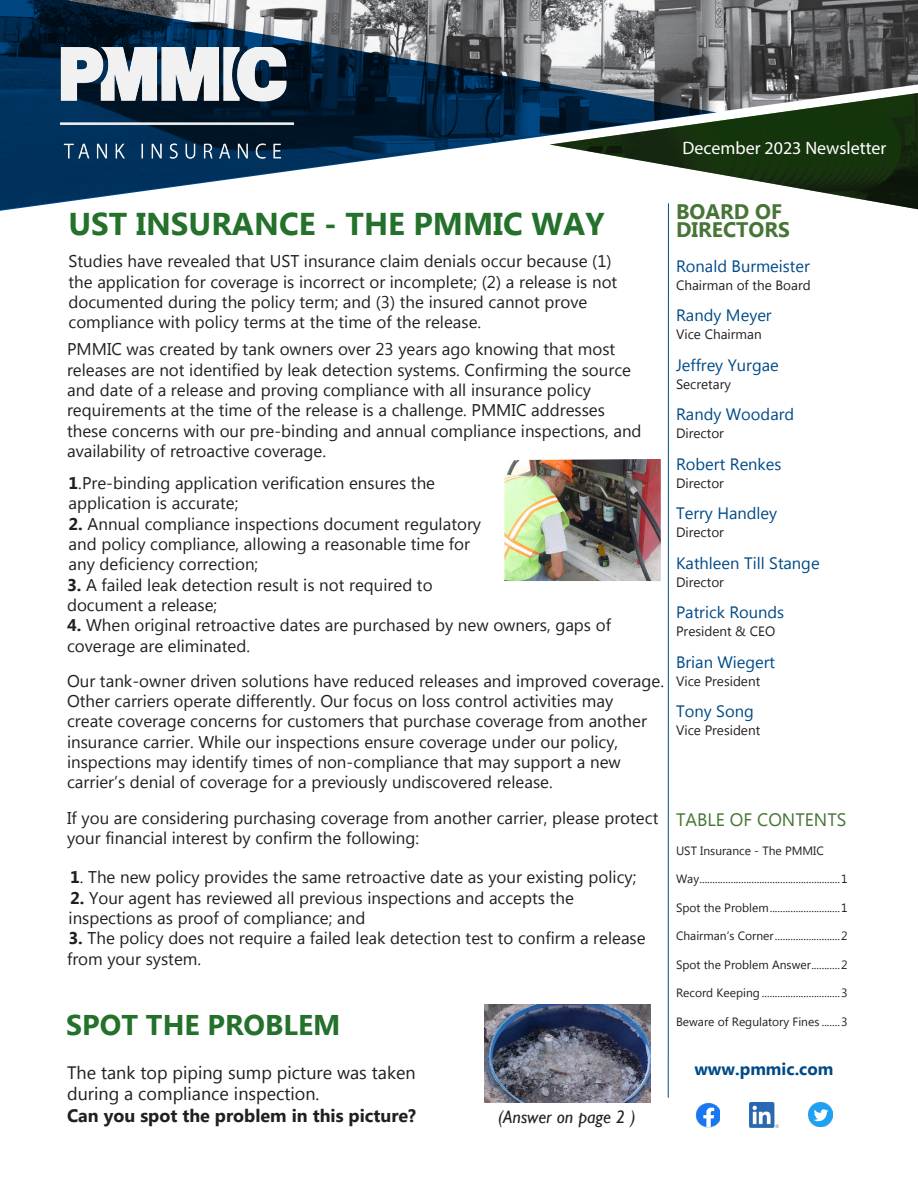
<style>
.page{position:relative;width:918px;height:1188px;background:#fff}
.page>*{position:absolute;margin:0;border:0;box-sizing:border-box;transform-origin:0 0}
.t1{font:700 31.5px "Microsoft New Tai Lue";color:#23712a}
.t2{font:700 28.5px "Microsoft New Tai Lue";color:#23712a}
.t3{font:700 21px/18px "Microsoft New Tai Lue";color:#477537}
.t4{font:18px/21.6px "Microsoft New Tai Lue";color:#231f20}
.t5{font:700 18px "Microsoft New Tai Lue";color:#231f20}
.t6{font:18px "Myriad Pro";color:#fff}
.t7{font:18px "Microsoft New Tai Lue";color:#477537}
.t8{font:italic 18px "Gill Sans";color:#231f20}
.t9{font:700 17.1px "Microsoft New Tai Lue";color:#004a87}
.t10{font:16.95px/20.4px "Microsoft New Tai Lue";color:#231f20}
.t11{font:16.5px "Microsoft New Tai Lue";color:#004a87}
.t12{font:13.5px "Microsoft New Tai Lue";color:#231f20}
.t13{font:12px "Microsoft New Tai Lue";color:#231f20}
.s1{font-weight:700}
</style>
<div class="page">
<img style="left:717px;top:0;width:201px;height:91px">
<svg style="left:0;top:0;width:717px;height:213px"></svg>
<img style="left:550px;top:91px;width:368px;height:121px">
<img style="left:61px;top:48px;width:233px;height:115px">
<hr style="left:668px;top:203px;width:1px;height:895px;background:#004a87">
<img style="left:695px;top:1102px;width:25px;height:25px">
<img style="left:749px;top:1102px;width:30px;height:25px">
<img style="left:808px;top:1102px;width:25px;height:25px">
<img style="left:484px;top:1005px;width:167px;height:97px">
<img style="left:504px;top:459px;width:157px;height:122px">
<p class="t6" style="left:683px;top:136px;width:205px">December 2023 Newsletter</p>
<p class="t1" style="left:69px;top:206px;width:537px">UST INSURANCE - THE PMMIC WAY</p>
<p class="t10" style="left:69px;top:253px;width:550px">Studies have revealed that UST insurance claim denials occur because (1) the application for coverage is incorrect or incomplete; (2) a release is not documented during the policy term; and (3) the insured cannot prove compliance with policy terms at the time of the release.</p>
<p class="t10" style="left:67px;top:340px;width:576px">PMMIC was created by tank owners over 23 years ago knowing that most releases are not identified by leak detection systems. Confirming the source and date of a release and proving compliance with all insurance policy requirements at the time of the release is a challenge. PMMIC addresses these concerns with our pre-binding and annual compliance inspections, and availability of retroactive coverage.</p>
<p class="t10" style="left:69px;top:474px;width:368px"><span class="s1">1</span>.Pre-binding application verification ensures the application is accurate;</p>
<p class="t10" style="left:69px;top:515px;width:414px"><span class="s1">2.</span> Annual compliance inspections document regulatory and policy compliance, allowing a reasonable time for any deficiency correction;</p>
<p class="t10" style="left:67px;top:576px;width:367px"><span class="s1">3.</span> A failed leak detection result is not required to document a release;</p>
<p class="t10" style="left:67px;top:617px;width:545px"><span class="s1">4.</span> When original retroactive dates are purchased by new owners, gaps of coverage are eliminated.</p>
<p class="t10" style="left:67px;top:672px;width:599px">Our tank-owner driven solutions have reduced releases and improved coverage.<br>Other carriers operate differently. Our focus on loss control activities may<br>create coverage concerns for customers that purchase coverage from another insurance carrier. While our inspections ensure coverage under our policy, inspections may identify times of non-compliance that may support a new carrier’s denial of coverage for a previously undiscovered release.</p>
<p class="t10" style="left:67px;top:809px;width:593px">If you are considering purchasing coverage from another carrier, please protect your financial interest by confirm the following:</p>
<p class="t10" style="left:70px;top:869px;width:568px"><span class="s1">1</span>. The new policy provides the same retroactive date as your existing policy;</p>
<p class="t10" style="left:69px;top:889px;width:507px"><span class="s1">2.</span> Your agent has reviewed all previous inspections and accepts the inspections as proof of compliance; and</p>
<p class="t10" style="left:67px;top:930px;width:580px"><span class="s1">3.</span> The policy does not require a failed leak detection test to confirm a release from your system.</p>
<p class="t2" style="left:66px;top:1009px;width:276px">SPOT THE PROBLEM</p>
<p class="t4" style="left:67px;top:1063px;width:350px">The tank top piping sump picture was taken during a compliance inspection.</p>
<p class="t5" style="left:67px;top:1105px;width:351px">Can you spot the problem in this picture?</p>
<p class="t8" style="left:498px;top:1107px;width:139px">(Answer on page 2 )</p>
<p class="t3" style="left:676px;top:204px;width:115px">BOARD OF<br>DIRECTORS</p>
<p class="t11" style="left:676px;top:256px;width:135px">Ronald Burmeister</p>
<p class="t12" style="left:676px;top:277px;width:136px">Chairman of the Board</p>
<p class="t11" style="left:676px;top:306px;width:97px">Randy Meyer</p>
<p class="t12" style="left:676px;top:327px;width:87px">Vice Chairman</p>
<p class="t11" style="left:676px;top:355px;width:104px">Jeffrey Yurgae</p>
<p class="t12" style="left:676px;top:376px;width:56px">Secretary</p>
<p class="t11" style="left:676px;top:405px;width:120px">Randy Woodard</p>
<p class="t12" style="left:676px;top:426px;width:49px">Director</p>
<p class="t11" style="left:676px;top:454px;width:107px">Robert Renkes</p>
<p class="t12" style="left:676px;top:475px;width:49px">Director</p>
<p class="t11" style="left:676px;top:504px;width:103px">Terry Handley</p>
<p class="t12" style="left:676px;top:525px;width:49px">Director</p>
<p class="t11" style="left:676px;top:553px;width:145px">Kathleen Till Stange</p>
<p class="t12" style="left:676px;top:574px;width:49px">Director</p>
<p class="t11" style="left:676px;top:603px;width:110px">Patrick Rounds</p>
<p class="t12" style="left:676px;top:624px;width:101px">President &amp; CEO</p>
<p class="t11" style="left:676px;top:652px;width:101px">Brian Wiegert</p>
<p class="t12" style="left:676px;top:673px;width:86px">Vice President</p>
<p class="t11" style="left:676px;top:702px;width:79px">Tony Song</p>
<p class="t12" style="left:676px;top:723px;width:86px">Vice President</p>
<p class="t7" style="left:676px;top:809px;width:172px">TABLE OF CONTENTS</p>
<p class="t13" style="left:676px;top:843px;width:149px">UST Insurance - The PMMIC</p>
<p class="t13" style="left:676px;top:872px;width:173px">Way......................................................1</p>
<p class="t13" style="left:676px;top:900px;width:173px">Spot the Problem...........................1</p>
<p class="t13" style="left:676px;top:929px;width:173px">Chairman’s Corner.........................2</p>
<p class="t13" style="left:676px;top:957px;width:173px">Spot the Problem Answer...........2</p>
<p class="t13" style="left:676px;top:986px;width:173px">Record Keeping ..............................3</p>
<p class="t13" style="left:676px;top:1014px;width:173px">Beware of Regulatory Fines .......3</p>
<p class="t9" style="left:694px;top:1059px;width:141px">www.pmmic.com</p>
</div>
